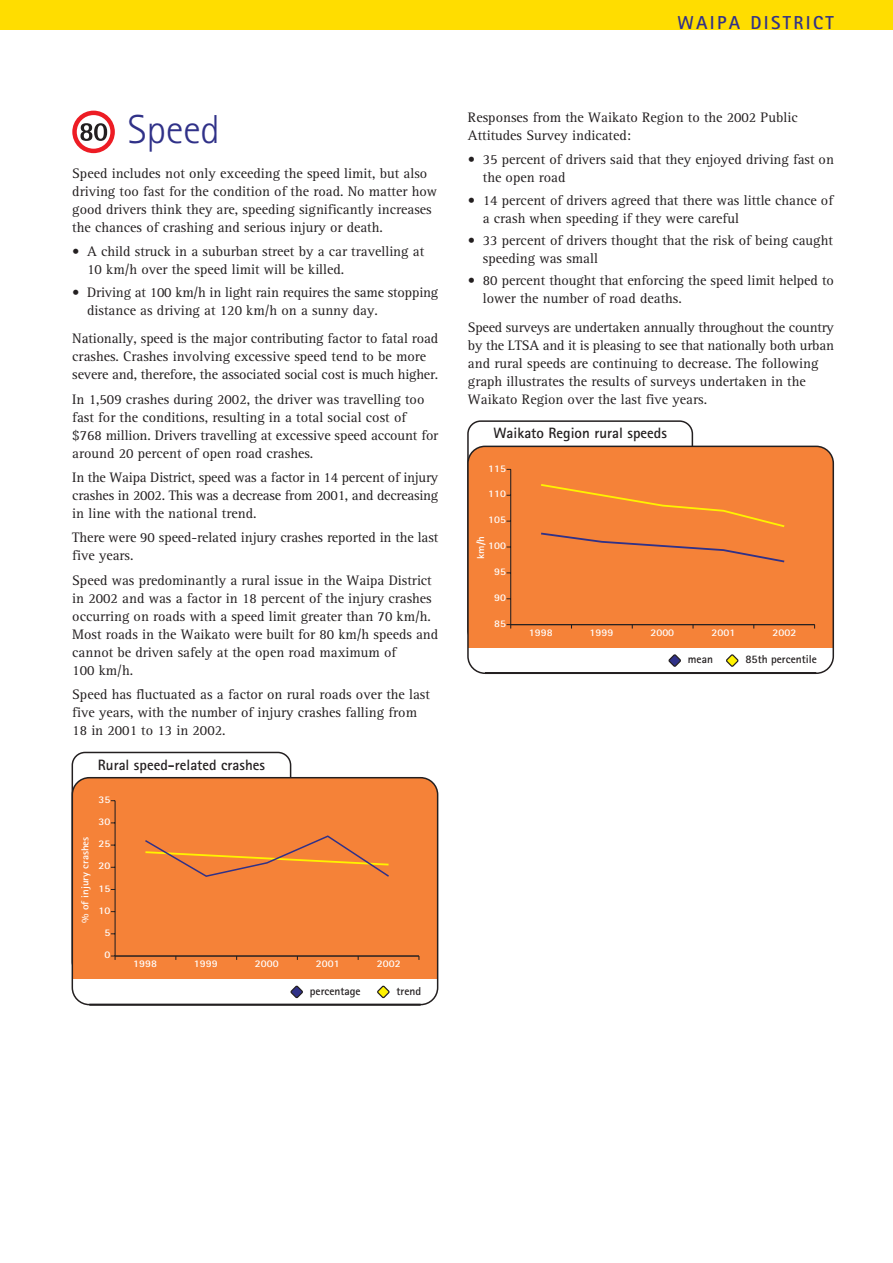
<style>
.page{position:relative;width:893px;height:1263px;background:#fff}
.page>*{position:absolute;margin:0;border:0;box-sizing:border-box;transform-origin:0 0}
.t1{font:40.5px "Rotis Sans Serif Light NZT";color:#303188}
.t2{font:18.75px "Rotis Sans Serif Bold NZT";letter-spacing:.125em;color:#303188}
.t3{font:15px "Rotis Sans Serif Bold NZT";color:#231f20}
.t4{font:14.25px/18px "Rotis Serif NZT";color:#231f20}
.t5{font:11.55px "Rotis Sans Serif Bold NZT";color:#231f20}
.t6{font:10.2px "Rotis Sans Serif Bold NZT";color:#fff;scale:1.09 1}
</style>
<div class="page">
<div style="left:0;top:0;width:892px;height:30px;background:#fd0"></div>
<div style="left:468px;top:446px;width:365px;height:227px;background:#f58238;border-radius:17px"></div>
<div style="left:468px;top:648px;width:365px;height:25px;background:#fff"></div>
<div style="left:467px;top:446px;width:367px;height:228px;border:2px solid #231f20;border-radius:17px"></div>
<svg style="left:474px;top:654px;width:351px;height:20px"></svg>
<hr style="left:510px;top:624px;width:304px;height:1px;background:#231f20">
<svg style="left:506px;top:624px;width:5px;height:5px"></svg>
<hr style="left:510px;top:469px;width:1px;height:156px;background:#231f20">
<svg style="left:541px;top:484px;width:244px;height:79px"></svg>
<div style="left:72px;top:778px;width:365px;height:227px;background:#f58238;border-radius:17px"></div>
<div style="left:72px;top:979px;width:365px;height:26px;background:#fff"></div>
<div style="left:72px;top:777px;width:366px;height:228px;border:2px solid #231f20;border-radius:17px"></div>
<svg style="left:78px;top:985px;width:352px;height:21px"></svg>
<hr style="left:115px;top:956px;width:304px;height:1px;background:#231f20">
<hr style="left:115px;top:801px;width:1px;height:155px;background:#231f20">
<svg style="left:145px;top:835px;width:244px;height:42px"></svg>
<svg style="left:72px;top:111px;width:43px;height:42px"></svg>
<div style="left:77px;top:115px;width:33px;height:34px;background:#fff;border-radius:50%"></div>
<svg style="left:80px;top:123px;width:27px;height:18px"></svg>
<h2 class="t2" style="left:677px;top:16px;width:158px">WAIPA DISTRICT</h2>
<h1 class="t1" style="left:128px;top:114px;width:94px">Speed</h1>
<p class="t4" style="left:72px;top:165px;width:366px">Speed includes not only exceeding the speed limit, but also driving too fast for the condition of the road. No matter how good drivers think they are, speeding significantly increases the chances of crashing and serious injury or death.</p>
<p class="t4" style="left:87px;top:244px;width:338px;text-indent:-15px">• A child struck in a suburban street by a car travelling at<br>10 km/h over the speed limit will be killed.</p>
<p class="t4" style="left:87px;top:284px;width:352px;text-indent:-15px">• Driving at 100 km/h in light rain requires the same stopping distance as driving at 120 km/h on a sunny day.</p>
<p class="t4" style="left:72px;top:331px;width:367px">Nationally, speed is the major contributing factor to fatal road crashes. Crashes involving excessive speed tend to be more severe and, therefore, the associated social cost is much higher.</p>
<p class="t4" style="left:72px;top:391px;width:367px">In 1,509 crashes during 2002, the driver was travelling too fast for the conditions, resulting in a total social cost of $768 million. Drivers travelling at excessive speed account for around 20 percent of open road crashes.</p>
<p class="t4" style="left:72px;top:469px;width:367px;text-align:justify">In the Waipa District, speed was a factor in 14 percent of injury crashes in 2002. This was a decrease from 2001, and decreasing in line with the national trend.</p>
<p class="t4" style="left:72px;top:530px;width:367px">There were 90 speed-related injury crashes reported in the last five years.</p>
<p class="t4" style="left:72px;top:572px;width:367px">Speed was predominantly a rural issue in the Waipa District in 2002 and was a factor in 18 percent of the injury crashes occurring on roads with a speed limit greater than 70 km/h.<br>Most roads in the Waikato were built for 80 km/h speeds and cannot be driven safely at the open road maximum of<br>100 km/h.</p>
<p class="t4" style="left:72px;top:687px;width:359px">Speed has fluctuated as a factor on rural roads over the last five years, with the number of injury crashes falling from<br>18 in 2001 to 13 in 2002.</p>
<p class="t3" style="left:98px;top:759px;width:169px">Rural speed-related crashes</p>
<p class="t6" style="left:98px;top:796px;width:12px">35</p>
<p class="t6" style="left:81px;top:923px;width:81px;rotate:-90deg">% of injury crashes</p>
<p class="t6" style="left:98px;top:818px;width:12px">30</p>
<p class="t6" style="left:98px;top:840px;width:12px">25</p>
<p class="t6" style="left:98px;top:862px;width:12px">20</p>
<p class="t6" style="left:98px;top:884px;width:12px">15</p>
<p class="t6" style="left:98px;top:907px;width:12px">10</p>
<p class="t6" style="left:104px;top:929px;width:7px">5</p>
<p class="t6" style="left:104px;top:951px;width:7px">0</p>
<p class="t6" style="left:133px;top:960px;width:23px">1998</p>
<p class="t6" style="left:194px;top:960px;width:23px">1999</p>
<p class="t6" style="left:255px;top:960px;width:23px">2000</p>
<p class="t6" style="left:316px;top:960px;width:23px">2001</p>
<p class="t6" style="left:377px;top:960px;width:23px">2002</p>
<p class="t5" style="left:310px;top:987px;width:52px">percentage</p>
<p class="t5" style="left:396px;top:987px;width:26px">trend</p>
<p class="t4" style="left:468px;top:109px;width:331px">Responses from the Waikato Region to the 2002 Public<br>Attitudes Survey indicated:</p>
<p class="t4" style="left:483px;top:152px;width:352px;text-indent:-15px">• 35 percent of drivers said that they enjoyed driving fast on the open road</p>
<p class="t4" style="left:483px;top:192px;width:352px;text-indent:-15px">• 14 percent of drivers agreed that there was little chance of a crash when speeding if they were careful</p>
<p class="t4" style="left:483px;top:232px;width:351px;text-indent:-15px">• 33 percent of drivers thought that the risk of being caught speeding was small</p>
<p class="t4" style="left:483px;top:273px;width:352px;text-indent:-15px">• 80 percent thought that enforcing the speed limit helped to lower the number of road deaths.</p>
<p class="t4" style="left:468px;top:319px;width:367px">Speed surveys are undertaken annually throughout the country by the LTSA and it is pleasing to see that nationally both urban and rural speeds are continuing to decrease. The following graph illustrates the results of surveys undertaken in the Waikato Region over the last five years.</p>
<p class="t3" style="left:493px;top:428px;width:175px">Waikato Region rural speeds</p>
<p class="t6" style="left:488px;top:464px;width:18px">115</p>
<p class="t6" style="left:488px;top:490px;width:18px">110</p>
<p class="t6" style="left:488px;top:516px;width:18px">105</p>
<p class="t6" style="left:477px;top:559px;width:22px;rotate:-90deg">km/h</p>
<p class="t6" style="left:488px;top:542px;width:18px">100</p>
<p class="t6" style="left:494px;top:568px;width:12px">95</p>
<p class="t6" style="left:494px;top:594px;width:12px">90</p>
<p class="t6" style="left:494px;top:620px;width:12px">85</p>
<p class="t6" style="left:529px;top:629px;width:23px">1998</p>
<p class="t6" style="left:589px;top:629px;width:23px">1999</p>
<p class="t6" style="left:650px;top:629px;width:23px">2000</p>
<p class="t6" style="left:711px;top:629px;width:23px">2001</p>
<p class="t6" style="left:772px;top:629px;width:23px">2002</p>
<p class="t5" style="left:688px;top:655px;width:27px">mean</p>
<p class="t5" style="left:745px;top:655px;width:73px">85th percentile</p>
</div>
